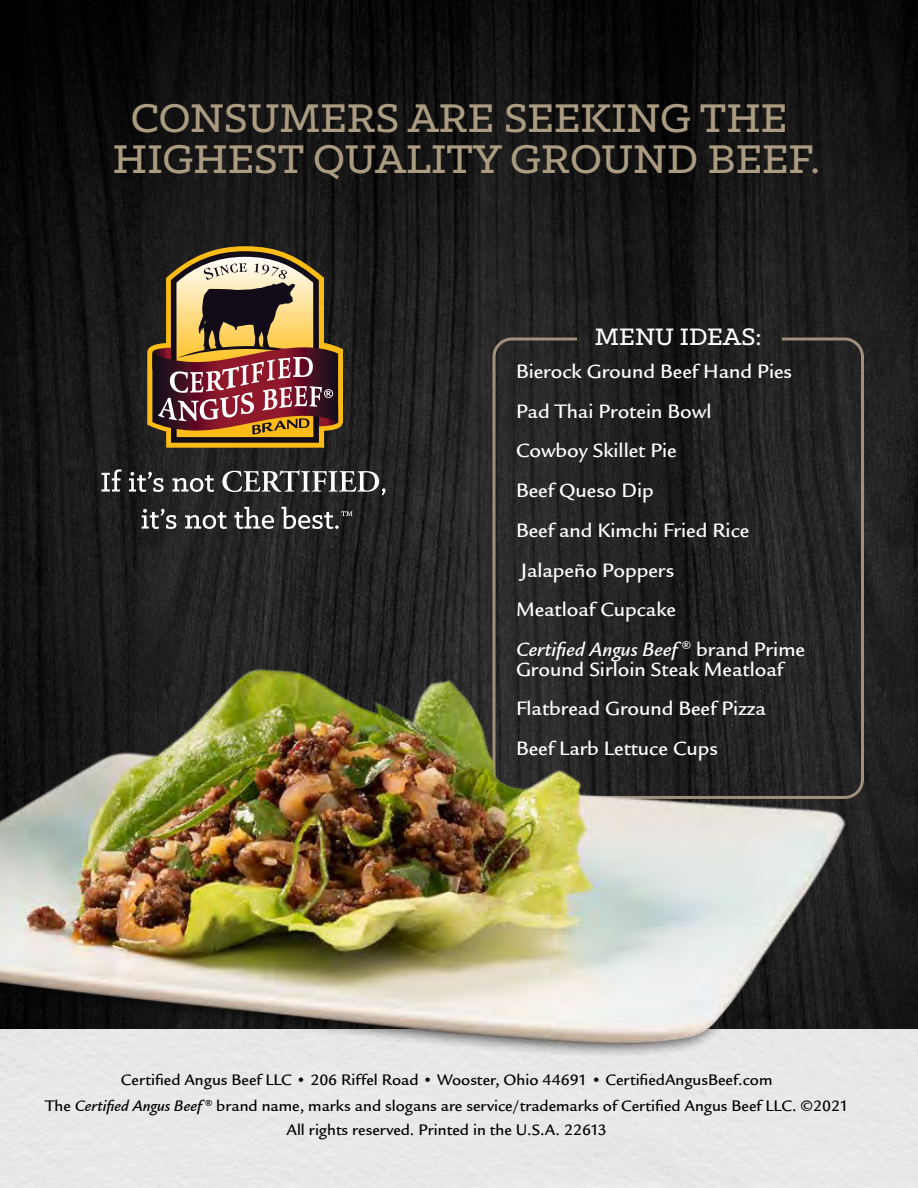
<style>
.page{position:relative;width:918px;height:1188px;background:#fff}
.page>*{position:absolute;margin:0;border:0;box-sizing:border-box;transform-origin:0 0}
.t1{font:500 45.45px/40.5px "Klinic Slab";color:#ab9b81;text-align:center}
.t2{font:500 27px "Klinic Slab";color:#fff}
.t3{font:500 21px/39.8px "Legacy San ITC";color:#fff}
.t4{font:500 16.5px/26.5px "Legacy San ITC";color:#000;text-align:center}
.s1{font-style:italic}
</style>
<div class="page">
<img style="left:0;top:0;width:918px;height:1029px">
<div style="left:492px;top:337px;width:372px;height:462px;border:3px solid #9e907a;border-radius:18px"></div>
<img style="left:0;top:650px;width:864px;height:444px">
<svg style="left:102px;top:469px;width:20px;height:23px"></svg>
<svg style="left:129px;top:472px;width:35px;height:20px"></svg>
<svg style="left:172px;top:475px;width:42px;height:17px"></svg>
<svg style="left:222px;top:470px;width:164px;height:25px"></svg>
<svg style="left:142px;top:509px;width:34px;height:20px"></svg>
<svg style="left:185px;top:512px;width:42px;height:17px"></svg>
<svg style="left:234px;top:507px;width:40px;height:22px"></svg>
<svg style="left:281px;top:507px;width:71px;height:22px;background:#565656"></svg>
<svg style="left:147px;top:246px;width:196px;height:202px;background:#876243"></svg>
<h1 class="t1" style="left:113px;top:97px;width:709px">CONSUMERS ARE SEEKING THE<br>HIGHEST QUALITY GROUND BEEF.</h1>
<p class="t2" style="left:595px;top:320px;width:168px">MENU IDEAS:</p>
<p class="t3" style="left:516px;top:351px;width:290px">Bierock Ground Beef Hand Pies<br>Pad Thai Protein Bowl<br>Cowboy Skillet Pie<br>Beef Queso Dip<br>Beef and Kimchi Fried Rice<br>Jalapeño Poppers<br>Meatloaf Cupcake<br><span class="s1">Certified Angus Beef</span> <sup>®</sup> brand Prime</p>
<p class="t3" style="left:516px;top:649px;width:269px">Ground Sirloin Steak Meatloaf<br>Flatbread Ground Beef Pizza<br>Beef Larb Lettuce Cups</p>
<p class="t4" style="left:45px;top:1066px;width:805px">Certified Angus Beef LLC • 206 Riffel Road • Wooster, Ohio 44691 • CertifiedAngusBeef.com<br>The <span class="s1">Certified Angus Beef</span> <sup>®</sup> brand name, marks and slogans are service/trademarks of Certified Angus Beef LLC. ©2021</p>
<p class="t4" style="left:287px;top:1116px;width:322px">All rights reserved. Printed in the U.S.A. 22613</p>
</div>
